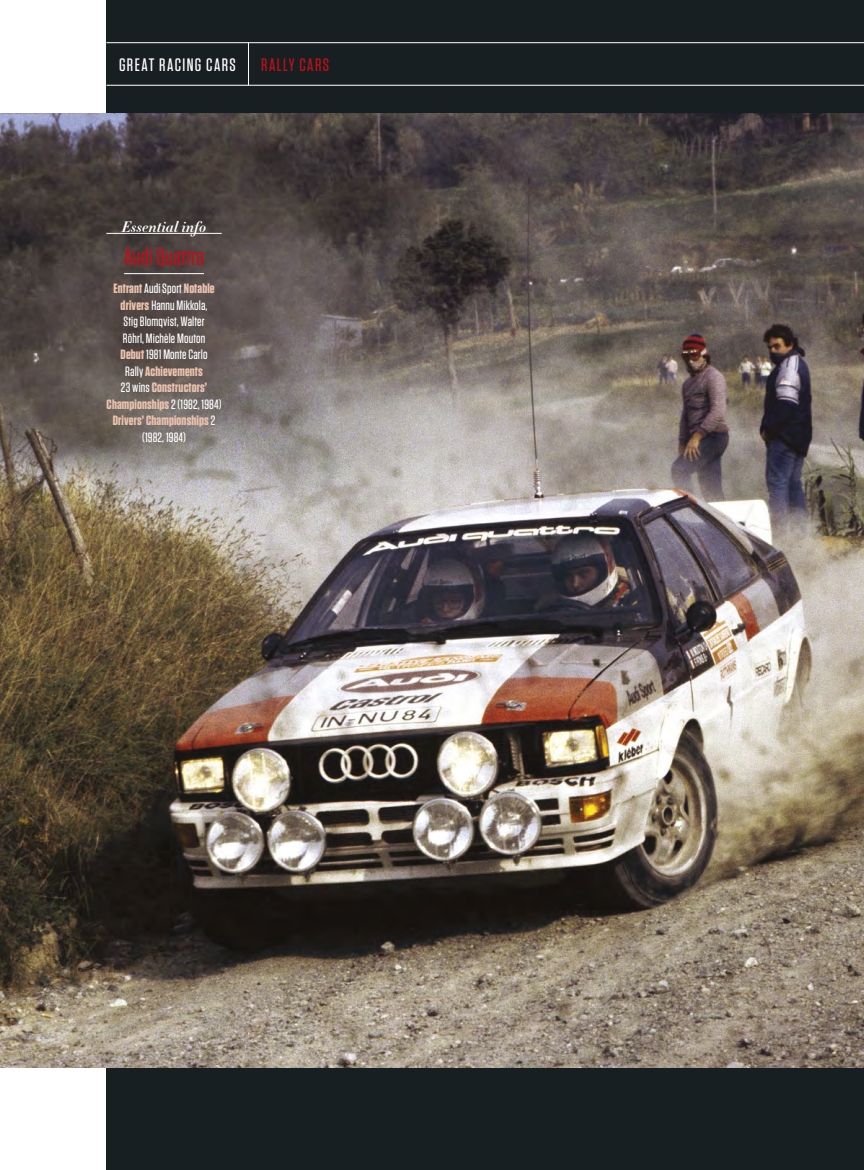
<style>
.page{position:relative;width:864px;height:1170px;background:#fff}
.page>*{position:absolute;margin:0;border:0;box-sizing:border-box;transform-origin:0 0}
.t1{font:500 24px "Tungsten";letter-spacing:.01em;color:#bb1119}
.t2{font:500 18px "Tungsten";letter-spacing:.075em;color:#fff}
.t3{font:500 18px "Tungsten";letter-spacing:.08em;color:#bb1119}
.t4{font:italic 700 15px "HTF Didot B11";color:#fff}
.t5{font:500 13.5px/16.5px "Tungsten";letter-spacing:.01em;color:#fff;text-align:center}
.s1{font-weight:700;color:#e9c1ad}
</style>
<div class="page">
<div style="left:106px;top:0;width:757px;height:1169px;background:#181f22"></div>
<img style="left:0;top:113px;width:863px;height:954px">
<hr style="left:248px;top:42px;width:1px;height:43px;background:#fff">
<hr style="left:106px;top:42px;width:757px;height:1px;background:#fff">
<hr style="left:106px;top:85px;width:757px;height:1px;background:#fff">
<hr style="left:106px;top:233px;width:115px;height:1px;background:#fff">
<hr style="left:124px;top:273px;width:80px;height:1px;background:#fff">
<h2 class="t2" style="left:119px;top:56px;width:118px">GREAT RACING CARS</h2>
<h2 class="t3" style="left:261px;top:56px;width:70px">RALLY CARS</h2>
<p class="t4" style="left:122px;top:215px;width:86px">Essential info</p>
<h1 class="t1" style="left:124px;top:244px;width:82px">Audi Quattro</h1>
<p class="t5" style="left:107px;top:280px;width:116px"><span class="s1">Entrant</span>Audi Sport <span class="s1">Notable drivers</span> Hannu Mikkola,<br>Stig Blomqvist, Walter<br>Röhrl, Michèle Mouton<br><span class="s1">Debut</span> 1981 Monte Carlo<br>Rally <span class="s1">Achievements<br></span>23 wins <span class="s1">Constructors’<br>Championships</span> 2 (1982, 1984)<br><span class="s1">Drivers’ Championships</span> 2 (1982, 1984)</p>
</div>
